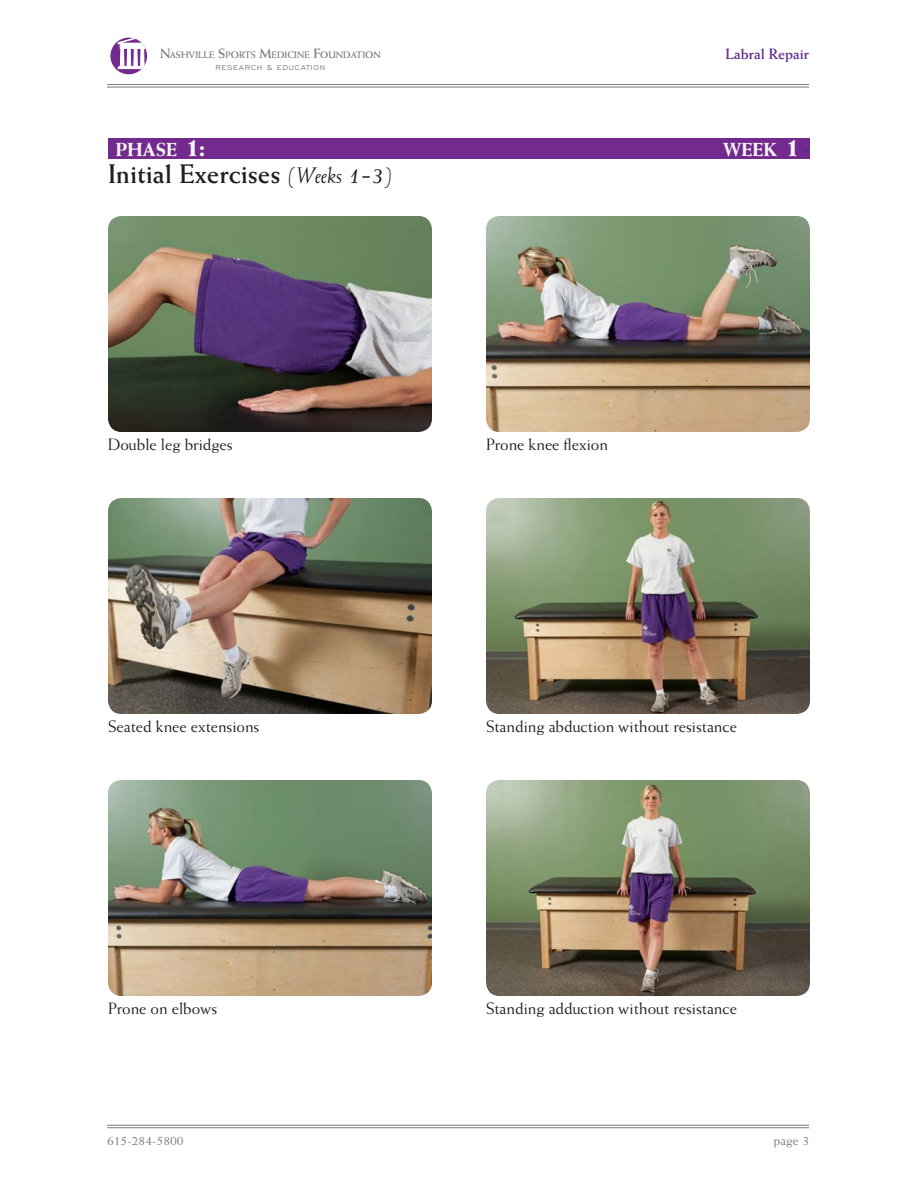
<style>
.page{position:relative;width:918px;height:1188px;background:#fff}
.page>*{position:absolute;margin:0;border:0;box-sizing:border-box;transform-origin:0 0}
.t1{font:700 27px "Weiss";color:#241f1f}
.t2{font:800 18.9px "Weiss";color:#f6f5f5}
.t3{font:16.5px "Weiss";letter-spacing:-.005em;color:#241f1f}
.t4{font:700 15px "Weiss";color:#5c298a}
.t5{font:13.5px "Weiss";color:#7d7b7d}
.t6{font:700 9.45px "Weiss";color:#7d7b7d}
.t7{font:9px "Engravers Gothic BT";letter-spacing:.075em;color:#7d7b7d}
.s1{font-size:13.5px}
.s2{font-size:27px}
.s3{font-size:27px;color:#5c298a}
.s4{font-weight:400;font-style:italic;font-size:22.5px}
.s5{font-weight:400;font-style:italic;font-size:30px}
</style>
<div class="page">
<svg style="left:110px;top:38px;width:37px;height:36px"></svg>
<svg style="left:118px;top:38px;width:29px;height:31px"></svg>
<hr style="left:107px;top:1125px;width:702px;height:1px;background:#7d7b7d">
<hr style="left:107px;top:1127px;width:702px;height:1px;background:#7d7b7d">
<hr style="left:107px;top:84px;width:702px;height:1px;background:#7d7b7d">
<hr style="left:107px;top:87px;width:702px;height:1px;background:#7d7b7d">
<div style="left:108px;top:138px;width:702px;height:21px;background:#722a8e"></div>
<img style="left:108px;top:216px;width:324px;height:216px">
<img style="left:108px;top:498px;width:324px;height:216px">
<img style="left:108px;top:780px;width:324px;height:216px">
<img style="left:486px;top:216px;width:324px;height:216px">
<img style="left:486px;top:498px;width:324px;height:216px">
<img style="left:486px;top:780px;width:324px;height:216px">
<p class="t6" style="left:160px;top:49px;width:222px"><span class="s1">N</span>ASHVILLE <span class="s1">S</span>PORTS <span class="s1">M</span>EDICINE <span class="s1">F</span>OUNDATION</p>
<p class="t7" style="left:216px;top:62px;width:111px">RESEARCH &amp; EDUCATION</p>
<p class="t4" style="left:726px;top:45px;width:85px">Labral Repair</p>
<p class="t2" style="left:116px;top:138px;width:92px">PHASE <span class="s2">1:</span></p>
<p class="t2" style="left:723px;top:138px;width:89px">WEEK <span class="s2">1</span><span class="s3">-</span></p>
<h1 class="t1" style="left:108px;top:158px;width:286px">Initial Exercises <span class="s4">(Weeks</span> <span class="s5">1-3</span><span class="s4">)</span></h1>
<p class="t3" style="left:108px;top:435px;width:126px">Double leg bridges</p>
<p class="t3" style="left:486px;top:435px;width:124px">Prone knee flexion</p>
<p class="t3" style="left:108px;top:717px;width:153px">Seated knee extensions</p>
<p class="t3" style="left:486px;top:717px;width:253px">Standing abduction without resistance</p>
<p class="t3" style="left:108px;top:999px;width:111px">Prone on elbows</p>
<p class="t3" style="left:486px;top:999px;width:253px">Standing adduction without resistance</p>
<p class="t5" style="left:107px;top:1132px;width:78px">615-284-5800</p>
<p class="t5" style="left:773px;top:1132px;width:37px">page 3</p>
</div>
